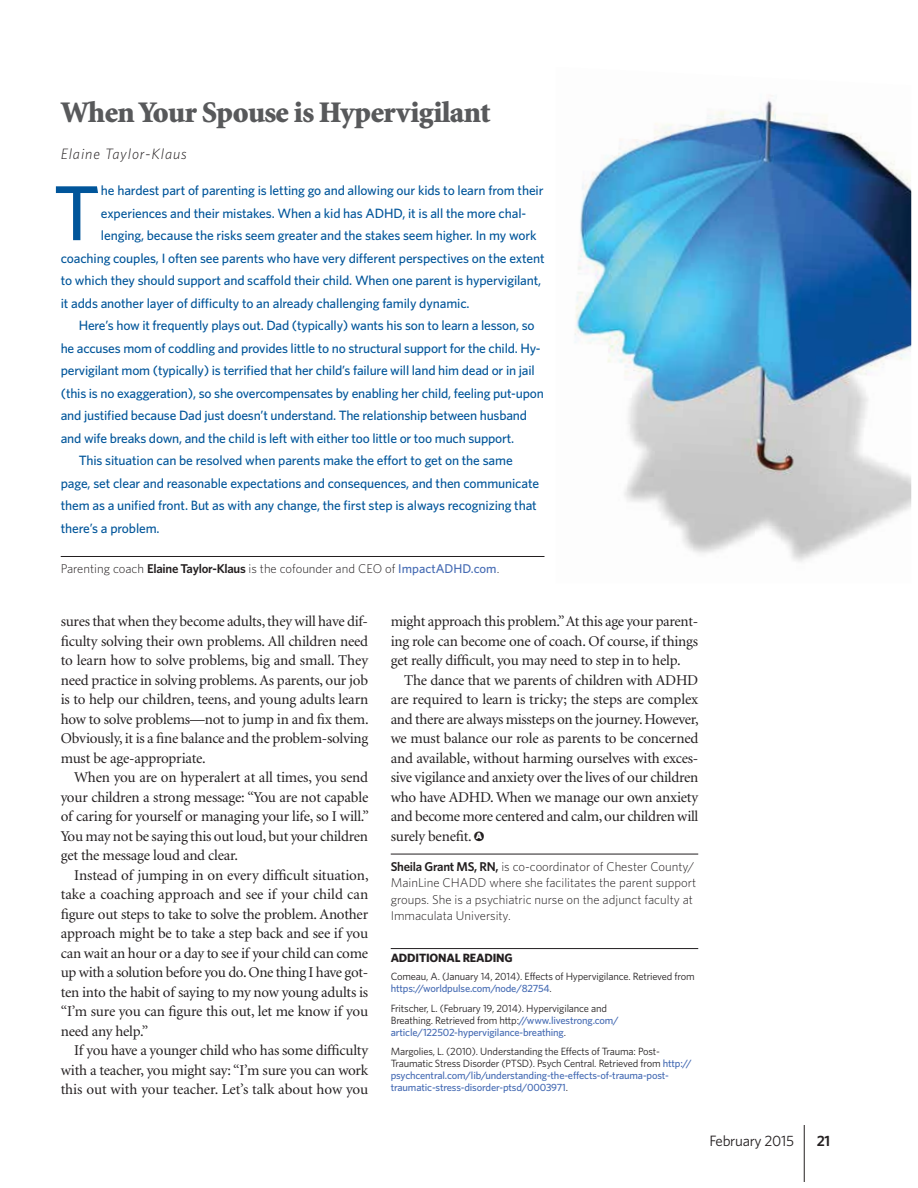
<style>
.page{position:relative;width:918px;height:1188px;background:#fff}
.page>*{position:absolute;margin:0;border:0;box-sizing:border-box;transform-origin:0 0}
.t1{font:500 78px "Whitney";color:#00559a}
.t2{font:900 30px "Minion";letter-spacing:-.02em;color:#58595b}
.t3{font:15px/19.5px "Minion";letter-spacing:-.015em;color:#231f20;text-align:justify}
.t4{font:italic 300 15px "Whitney";letter-spacing:.06em;color:#231f20}
.t5{font:15px "Whitney";letter-spacing:-.02em;color:#231f20}
.t6{font:600 15px "Whitney";color:#231f20}
.t7{font:500 13.5px "Whitney";letter-spacing:-.01em;color:#00559a}
.t8{font:300 12.75px/16.5px "Whitney";color:#231f20}
.t9{font:700 12px "Whitney";letter-spacing:-.015em;color:#231f20}
.t10{font:10.5px/12px "Whitney";letter-spacing:-.015em;color:#231f20}
.s1{font-weight:600}
.s2{font-weight:500;color:#446ab3}
.s3{font-family:"Whitney";font-weight:900;font-size:9px;color:#fff}
</style>
<div class="page">
<img style="left:574px;top:99px;width:337px;height:463px">
<hr style="left:391px;top:854px;width:307px;height:1px;background:#231f20">
<hr style="left:391px;top:948px;width:307px;height:1px;background:#231f20">
<hr style="left:61px;top:556px;width:484px;height:1px;background:#231f20">
<hr style="left:804px;top:1125px;width:1px;height:56px;background:#231f20">
<h2 class="t2" style="left:61px;top:100px;width:431px">When Your Spouse is Hypervigilant</h2>
<p class="t4" style="left:61px;top:145px;width:128px">Elaine Taylor-Klaus</p>
<h1 class="t1" style="left:53px;top:184px;width:48px">T</h1>
<p class="t7" style="left:101px;top:185px;width:444px">he hardest part of parenting is letting go and allowing our kids to learn from their</p>
<p class="t7" style="left:101px;top:208px;width:427px">experiences and their mistakes. When a kid has ADHD, it is all the more chal-</p>
<p class="t7" style="left:101px;top:230px;width:437px">lenging, because the risks seem greater and the stakes seem higher. In my work</p>
<p class="t7" style="left:61px;top:253px;width:485px">coaching couples, I often see parents who have very different perspectives on the extent</p>
<p class="t7" style="left:61px;top:275px;width:482px">to which they should support and scaffold their child. When one parent is hypervigilant,</p>
<p class="t7" style="left:61px;top:298px;width:410px">it adds another layer of difficulty to an already challenging family dynamic.</p>
<p class="t7" style="left:79px;top:320px;width:457px">Here’s how it frequently plays out. Dad (typically) wants his son to learn a lesson, so</p>
<p class="t7" style="left:61px;top:343px;width:481px">he accuses mom of coddling and provides little to no structural support for the child. Hy-</p>
<p class="t7" style="left:61px;top:365px;width:476px">pervigilant mom (typically) is terrified that her child’s failure will land him dead or in jail</p>
<p class="t7" style="left:61px;top:388px;width:485px">(this is no exaggeration), so she overcompensates by enabling her child, feeling put-upon</p>
<p class="t7" style="left:61px;top:410px;width:468px">and justified because Dad just doesn’t understand. The relationship between husband</p>
<p class="t7" style="left:61px;top:433px;width:455px">and wife breaks down, and the child is left with either too little or too much support.</p>
<p class="t7" style="left:79px;top:456px;width:436px">This situation can be resolved when parents make the effort to get on the same</p>
<p class="t7" style="left:61px;top:478px;width:480px">page, set clear and reasonable expectations and consequences, and then communicate</p>
<p class="t7" style="left:61px;top:501px;width:478px">them as a unified front. But as with any change, the first step is always recognizing that</p>
<p class="t7" style="left:61px;top:523px;width:100px">there’s a problem.</p>
<p class="t8" style="left:61px;top:562px;width:440px">Parenting coach <span class="s1">Elaine Taylor-Klaus</span> is the cofounder and CEO of <span class="s2">ImpactADHD.com</span>.</p>
<p class="t3" style="left:61px;top:613px;width:309px">sures that when they become adults, they will have dif&shy;ficulty solving their own problems. All children need to learn how to solve problems, big and small. They need practice in solving problems. As parents, our job is to help our children, teens, and young adults learn how to solve problems—not to jump in and fix them.<br>Obviously, it is a fine balance and the problem-solving must be age-appropriate.</p>
<p class="t3" style="left:61px;top:769px;width:310px;text-indent:14px">When you are on hyperalert at all times, you send your children a strong message: “You are not capable of caring for yourself or managing your life, so I will.” You may not be saying this out loud, but your children get the message loud and clear.</p>
<p class="t3" style="left:61px;top:866px;width:309px;text-indent:14px">Instead of jumping in on every difficult situation, take a coaching approach and see if your child can figure out steps to take to solve the problem. Another approach might be to take a step back and see if you can wait an hour or a day to see if your child can come up with a solution before you do. One thing I have got&shy;ten into the habit of saying to my now young adults is “I’m sure you can figure this out, let me know if you need any help.”</p>
<p class="t3" style="left:61px;top:1042px;width:309px;text-indent:14px">If you have a younger child who has some difficulty with a teacher, you might say: “I’m sure you can work this out with your teacher. Let’s talk about how you</p>
<p class="t3" style="left:391px;top:613px;width:309px">might approach this problem.” At this age your parent&shy;ing role can become one of coach. Of course, if things get really difficult, you may need to step in to help.</p>
<p class="t3" style="left:391px;top:671px;width:309px;text-indent:14px">The dance that we parents of children with ADHD are required to learn is tricky; the steps are complex and there are always missteps on the journey. However, we must balance our role as parents to be concerned and available, without harming ourselves with exces&shy;sive vigilance and anxiety over the lives of our children who have ADHD. When we manage our own anxiety and become more centered and calm, our children will surely benefit. ●<span class="s3">A</span></p>
<p class="t8" style="left:391px;top:859px;width:307px"><span class="s1">Sheila Grant MS, RN,</span> is co-coordinator of Chester County/ MainLine CHADD where she facilitates the parent support groups. She is a psychiatric nurse on the adjunct faculty at Immaculata University.</p>
<p class="t9" style="left:391px;top:954px;width:123px">ADDITIONAL READING</p>
<p class="t10" style="left:391px;top:971px;width:306px">Comeau, A. (January 14, 2014). Effects of Hypervigilance. Retrieved from <span class="s2">https://worldpulse.com/node/82754</span>.</p>
<p class="t10" style="left:391px;top:1003px;width:230px">Fritscher, L. (February 19, 2014). Hypervigilance and<br>Breathing. Retrieved from http:<span class="s2">//www.livestrong.com/ article/122502-hypervigilance-breathing</span>.</p>
<p class="t10" style="left:391px;top:1046px;width:302px">Margolies, L. (2010). Understanding the Effects of Trauma: Post-Traumatic Stress Disorder (PTSD). Psych Central. Retrieved from <span class="s2">http:// psychcentral.com/lib/understanding-the-effects-of-trauma-post&shy;traumatic-stress-disorder-ptsd/0003971</span>.</p>
<p class="t5" style="left:709px;top:1136px;width:86px">February 2015</p>
<p class="t6" style="left:817px;top:1136px;width:15px">21</p>
</div>
